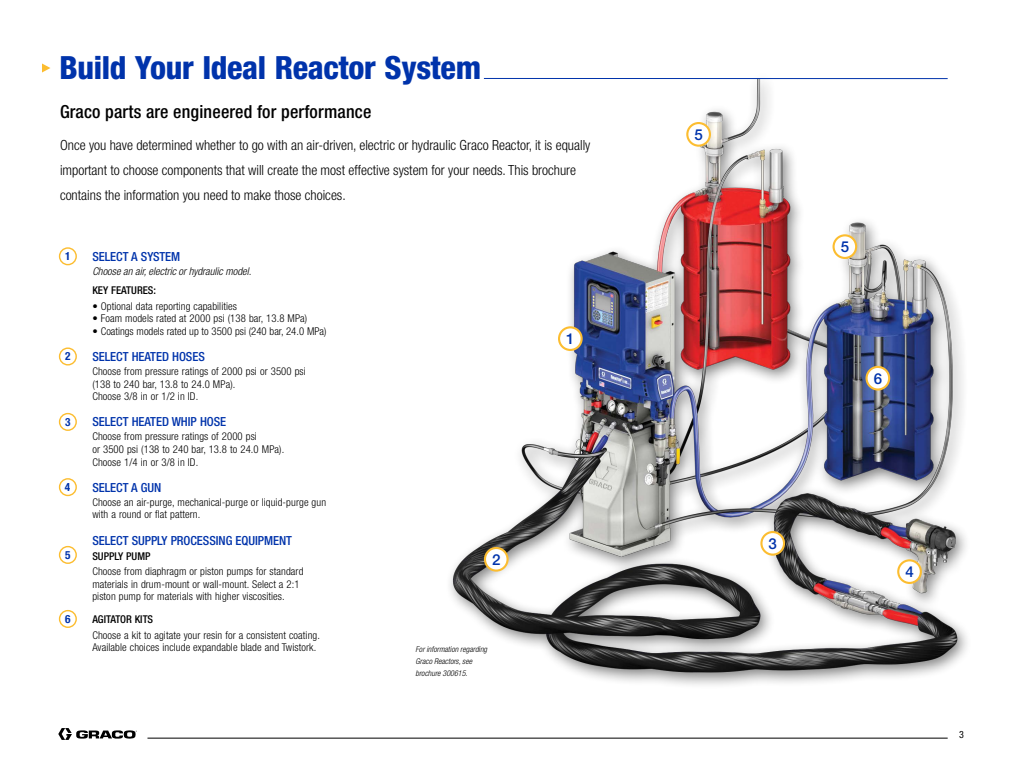
<style>
.page{position:relative;width:1024px;height:768px;background:#fff}
.page>*{position:absolute;margin:0;border:0;box-sizing:border-box;transform-origin:0 0}
.t1{font:800 condensed 32px "Helvetica Neue LT Std";letter-spacing:-.01em;color:#0033ab}
.t2{font:500 condensed 18px "Helvetica Neue LT Std";letter-spacing:.01em;color:#000}
.t3{font:500 15.1px "Helvetica Neue LT Std";color:#0033ab}
.t4{font:300 condensed 14px/25px "Helvetica Neue LT Std";color:#000}
.t5{font:500 condensed 12.5px "Helvetica Neue LT Std";letter-spacing:-.005em;color:#0033ab}
.t6{font:700 condensed 11.3px "Helvetica Neue LT Std";color:#0033ab}
.t7{font:300 condensed 10.7px/12.5px "Helvetica Neue LT Std";letter-spacing:.01em;color:#000}
.t8{font:italic 300 condensed 10.7px "Helvetica Neue LT Std";color:#000}
.t9{font:500 condensed 10.7px "Helvetica Neue LT Std";color:#000}
.t10{font:condensed 10px "Helvetica Neue LT Std";color:#000}
.t11{font:italic 300 condensed 8px/12px "Helvetica Neue LT Std";color:#000}
</style>
<div class="page">
<img style="left:450px;top:78px;width:517px;height:607px">
<div style="left:59px;top:247px;width:18px;height:18px;border:1px solid #fcbd30;border-radius:50%"></div>
<div style="left:59px;top:347px;width:18px;height:19px;border:1px solid #fcbd30;border-radius:50%"></div>
<div style="left:59px;top:413px;width:18px;height:18px;border:1px solid #fcbd30;border-radius:50%"></div>
<div style="left:59px;top:478px;width:18px;height:18px;border:1px solid #fcbd30;border-radius:50%"></div>
<div style="left:59px;top:546px;width:18px;height:18px;border:1px solid #fcbd30;border-radius:50%"></div>
<div style="left:59px;top:610px;width:18px;height:18px;border:1px solid #fcbd30;border-radius:50%"></div>
<svg style="left:559px;top:327px;width:23px;height:23px"></svg>
<div style="left:558px;top:326px;width:25px;height:25px;border:2px solid #fcbd30;border-radius:50%"></div>
<div style="left:485px;top:548px;width:23px;height:23px;background:#fff;border-radius:50%"></div>
<div style="left:484px;top:547px;width:25px;height:25px;border:2px solid #fcbd30;border-radius:50%"></div>
<div style="left:761px;top:532px;width:23px;height:23px;background:#fff;border-radius:50%"></div>
<div style="left:760px;top:531px;width:25px;height:25px;border:2px solid #fcbd30;border-radius:50%"></div>
<svg style="left:898px;top:560px;width:23px;height:23px"></svg>
<div style="left:897px;top:559px;width:25px;height:25px;border:2px solid #fcbd30;border-radius:50%"></div>
<div style="left:867px;top:367px;width:22px;height:23px;background:#fff;border-radius:50%"></div>
<div style="left:866px;top:366px;width:24px;height:25px;border:2px solid #fcbd30;border-radius:50%"></div>
<svg style="left:687px;top:123px;width:23px;height:23px"></svg>
<div style="left:686px;top:122px;width:25px;height:25px;border:2px solid #fcbd30;border-radius:50%"></div>
<div style="left:834px;top:235px;width:22px;height:23px;background:#fff;border-radius:50%"></div>
<div style="left:833px;top:234px;width:24px;height:25px;border:2px solid #fcbd30;border-radius:50%"></div>
<hr style="left:484px;top:78px;width:464px;height:1px;background:#0033ab">
<svg style="left:42px;top:63px;width:8px;height:10px"></svg>
<hr style="left:147px;top:738px;width:801px;height:1px;background:#000">
<svg style="left:58px;top:728px;width:79px;height:12px"></svg>
<h1 class="t1" style="left:59px;top:48px;width:423px">Build Your Ideal Reactor System</h1>
<h2 class="t2" style="left:60px;top:101px;width:313px">Graco parts are engineered for performance</h2>
<p class="t4" style="left:60px;top:132px;width:532px">Once you have determined whether to go with an air-driven, electric or hydraulic Graco Reactor, it is equally important to choose components that will create the most effective system for your needs. This brochure contains the information you need to make those choices.</p>
<p class="t6" style="left:65px;top:250px;width:7px">1</p>
<p class="t6" style="left:65px;top:349px;width:7px">2</p>
<p class="t6" style="left:65px;top:415px;width:7px">3</p>
<p class="t6" style="left:65px;top:480px;width:7px">4</p>
<p class="t6" style="left:65px;top:548px;width:7px">5</p>
<p class="t6" style="left:65px;top:612px;width:7px">6</p>
<p class="t5" style="left:92px;top:250px;width:89px">SELECT A SYSTEM</p>
<p class="t8" style="left:92px;top:266px;width:161px">Choose an air, electric or hydraulic model.</p>
<p class="t9" style="left:92px;top:284px;width:65px">KEY FEATURES:</p>
<p class="t7" style="left:92px;top:299px;width:146px">• Optional data reporting capabilities</p>
<p class="t7" style="left:92px;top:312px;width:217px">• Foam models rated at 2000 psi (138 bar, 13.8 MPa)</p>
<p class="t7" style="left:92px;top:325px;width:236px">• Coatings models rated up to 3500 psi (240 bar, 24.0 MPa)</p>
<p class="t5" style="left:92px;top:349px;width:114px">SELECT HEATED HOSES</p>
<p class="t7" style="left:92px;top:365px;width:215px">Choose from pressure ratings of 2000 psi or 3500 psi (138 to 240 bar, 13.8 to 24.0 MPa).<br>Choose 3/8 in or 1/2 in ID.</p>
<p class="t5" style="left:92px;top:415px;width:135px">SELECT HEATED WHIP HOSE</p>
<p class="t7" style="left:92px;top:430px;width:193px">Choose from pressure ratings of 2000 psi<br>or 3500 psi (138 to 240 bar, 13.8 to 24.0 MPa).<br>Choose 1/4 in or 3/8 in ID.</p>
<p class="t5" style="left:92px;top:480px;width:71px">SELECT A GUN</p>
<p class="t7" style="left:92px;top:496px;width:235px">Choose an air-purge, mechanical-purge or liquid-purge gun with a round or flat pattern.</p>
<p class="t5" style="left:92px;top:533px;width:201px">SELECT SUPPLY PROCESSING EQUIPMENT</p>
<p class="t9" style="left:92px;top:550px;width:60px">SUPPLY PUMP</p>
<p class="t7" style="left:92px;top:565px;width:213px">Choose from diaphragm or piston pumps for standard materials in drum-mount or wall-mount. Select a 2:1 piston pump for materials with higher viscosities.</p>
<p class="t9" style="left:92px;top:613px;width:62px">AGITATOR KITS</p>
<p class="t7" style="left:92px;top:628px;width:229px">Choose a kit to agitate your resin for a consistent coating.<br>Available choices include expandable blade and Twistork.</p>
<h3 class="t3" style="left:566px;top:330px;width:10px">1</h3>
<h3 class="t3" style="left:492px;top:550px;width:10px">2</h3>
<p class="t11" style="left:416px;top:644px;width:73px">For information regarding<br>Graco Reactors, see brochure 300615.</p>
<h3 class="t3" style="left:694px;top:125px;width:10px">5</h3>
<h3 class="t3" style="left:769px;top:534px;width:10px">3</h3>
<h3 class="t3" style="left:841px;top:238px;width:10px">5</h3>
<h3 class="t3" style="left:874px;top:369px;width:10px">6</h3>
<h3 class="t3" style="left:905px;top:563px;width:10px">4</h3>
<p class="t10" style="left:959px;top:729px;width:6px">3</p>
</div>
